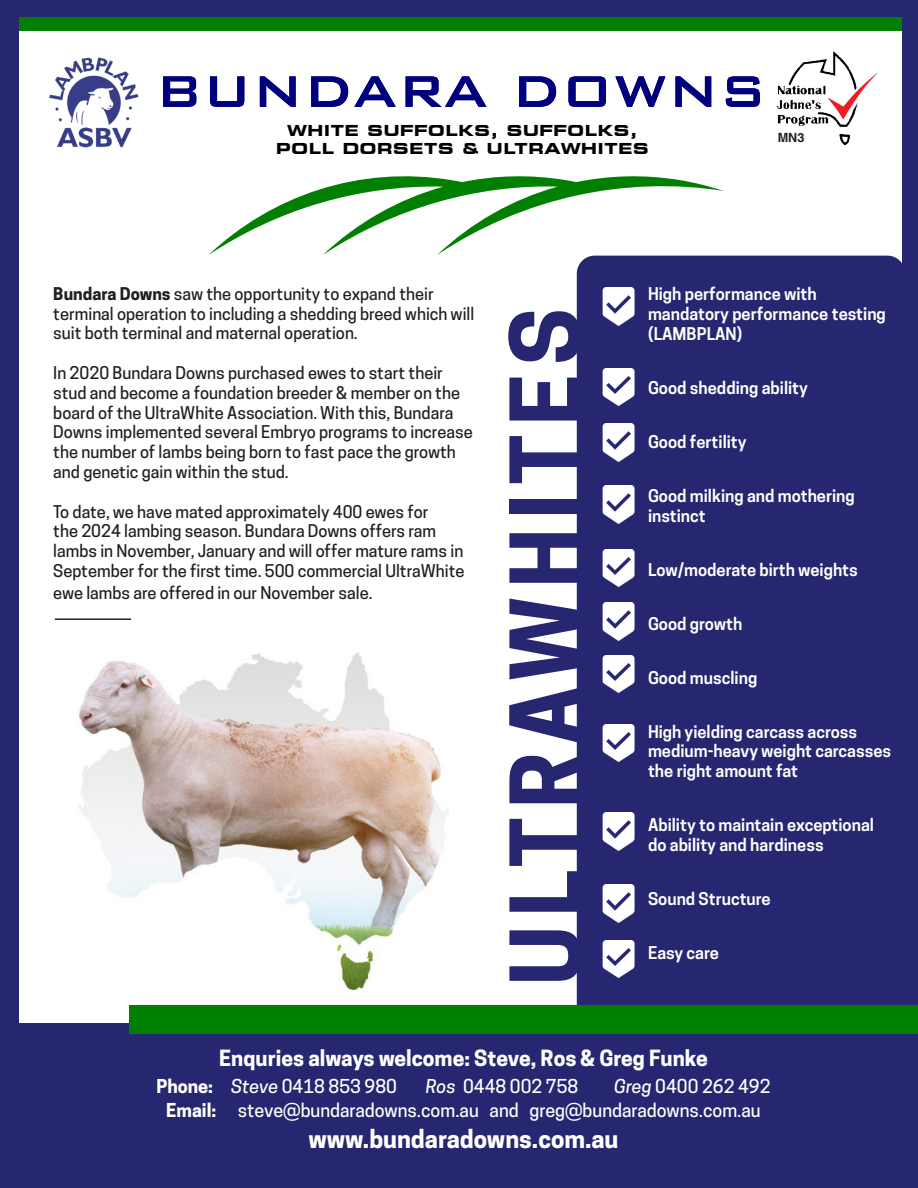
<style>
.page{position:relative;width:918px;height:1188px;background:#272771}
.page>*{position:absolute;margin:0;border:0;box-sizing:border-box;transform-origin:0 0}
.t1{font:700 90px "Cooper Hewitt";letter-spacing:.1em;color:#272771}
.t2{font:700 24px "Cooper Hewitt";color:#fff}
.t3{font:700 21px "Cooper Hewitt";color:#fff}
.t4{font:500 18px/24px "Cooper Hewitt";color:#fff}
.t5{font:500 16.5px/19.8px "Cooper Hewitt";color:#231f20}
.t6{font:600 16.5px/19.8px "Cooper Hewitt";color:#fff}
.t7{font:700 expanded 15px/18px "Square 721 BT";letter-spacing:.05em;color:#000;text-align:center}
.t8{font:700 12.75px "Helvetica LT Std";color:#231f20}
.s1{font-weight:700}
.s2{font-style:italic}
</style>
<div class="page">
<div style="left:19px;top:17px;width:882px;height:1005px;background:#fff"></div>
<svg style="left:163px;top:76px;width:597px;height:31px"></svg>
<svg style="left:209px;top:176px;width:515px;height:79px"></svg>
<div style="left:577px;top:256px;width:328px;height:800px;background:#272771;border-radius:18px"></div>
<img style="left:602px;top:288px;width:33px;height:37px">
<img style="left:602px;top:368px;width:33px;height:38px">
<img style="left:602px;top:424px;width:33px;height:37px">
<img style="left:602px;top:486px;width:33px;height:37px">
<img style="left:602px;top:549px;width:33px;height:37px">
<img style="left:602px;top:603px;width:33px;height:37px">
<img style="left:602px;top:655px;width:33px;height:38px">
<img style="left:602px;top:724px;width:33px;height:38px">
<img style="left:602px;top:813px;width:33px;height:37px">
<img style="left:602px;top:885px;width:33px;height:37px">
<img style="left:602px;top:940px;width:33px;height:38px">
<img style="left:78px;top:653px;width:371px;height:337px">
<img style="left:778px;top:51px;width:100px;height:94px">
<img style="left:49px;top:57px;width:90px;height:91px">
<div style="left:130px;top:1005px;width:788px;height:29px;background:#017f01"></div>
<div style="left:19px;top:17px;width:882px;height:13px;background:#017f01"></div>
<hr style="left:55px;top:618px;width:76px;height:2px;background:#231f20">
<p class="t7" style="left:276px;top:121px;width:374px">WHITE SUFFOLKS, SUFFOLKS,<br>POLL DORSETS &amp; ULTRAWHITES</p>
<p class="t8" style="left:778px;top:130px;width:28px">MN3</p>
<p class="t5" style="left:53px;top:284px;width:423px"><span class="s1">Bundara Downs</span> saw the opportunity to expand their terminal operation to including a shedding breed which will suit both terminal and maternal operation.</p>
<p class="t5" style="left:53px;top:363px;width:421px">In 2020 Bundara Downs purchased ewes to start their stud and become a foundation breeder &amp; member on the board of the UltraWhite Association. With this, Bundara Downs implemented several Embryo programs to increase the number of lambs being born to fast pace the growth and genetic gain within the stud.</p>
<p class="t5" style="left:53px;top:501px;width:413px">To date, we have mated approximately 400 ewes for<br>the 2024 lambing season. Bundara Downs offers ram lambs in November, January and will offer mature rams in September for the first time. 500 commercial UltraWhite</p>
<p class="t5" style="left:53px;top:582px;width:321px">ewe lambs are offered in our November sale.</p>
<p class="t1" style="left:493px;top:985px;width:679px;rotate:-90deg">ULTRAWHITES</p>
<p class="t6" style="left:648px;top:284px;width:239px">High performance with mandatory performance testing (LAMBPLAN)</p>
<p class="t6" style="left:648px;top:378px;width:162px">Good shedding ability</p>
<p class="t6" style="left:648px;top:432px;width:100px">Good fertility</p>
<p class="t6" style="left:648px;top:486px;width:208px">Good milking and mothering instinct</p>
<p class="t6" style="left:648px;top:559px;width:211px">Low/moderate birth weights</p>
<p class="t6" style="left:648px;top:613px;width:96px">Good growth</p>
<p class="t6" style="left:648px;top:667px;width:111px">Good muscling</p>
<p class="t6" style="left:648px;top:721px;width:245px">High yielding carcass across medium-heavy weight carcasses the right amount fat</p>
<p class="t6" style="left:648px;top:815px;width:228px">Ability to maintain exceptional do ability and hardiness</p>
<p class="t6" style="left:648px;top:889px;width:124px">Sound Structure</p>
<p class="t6" style="left:648px;top:943px;width:72px">Easy care</p>
<p class="t3" style="left:219px;top:1045px;width:490px">Enquries always welcome: Steve, Ros &amp; Greg Funke</p>
<p class="t4" style="left:156px;top:1074px;width:242px"><span class="s1">Phone:</span> <span class="s2">Steve</span> 0418 853 980</p>
<p class="t4" style="left:426px;top:1074px;width:154px"><span class="s2">Ros</span> 0448 002 758</p>
<p class="t4" style="left:166px;top:1074px;width:606px;text-indent:448px"><span class="s2">Greg</span> 0400 262 492<br><span class="s1">Email:</span> steve@bundaradowns.com.au and greg@bundaradowns.com.au</p>
<p class="t2" style="left:308px;top:1125px;width:312px">www.bundaradowns.com.au</p>
</div>
